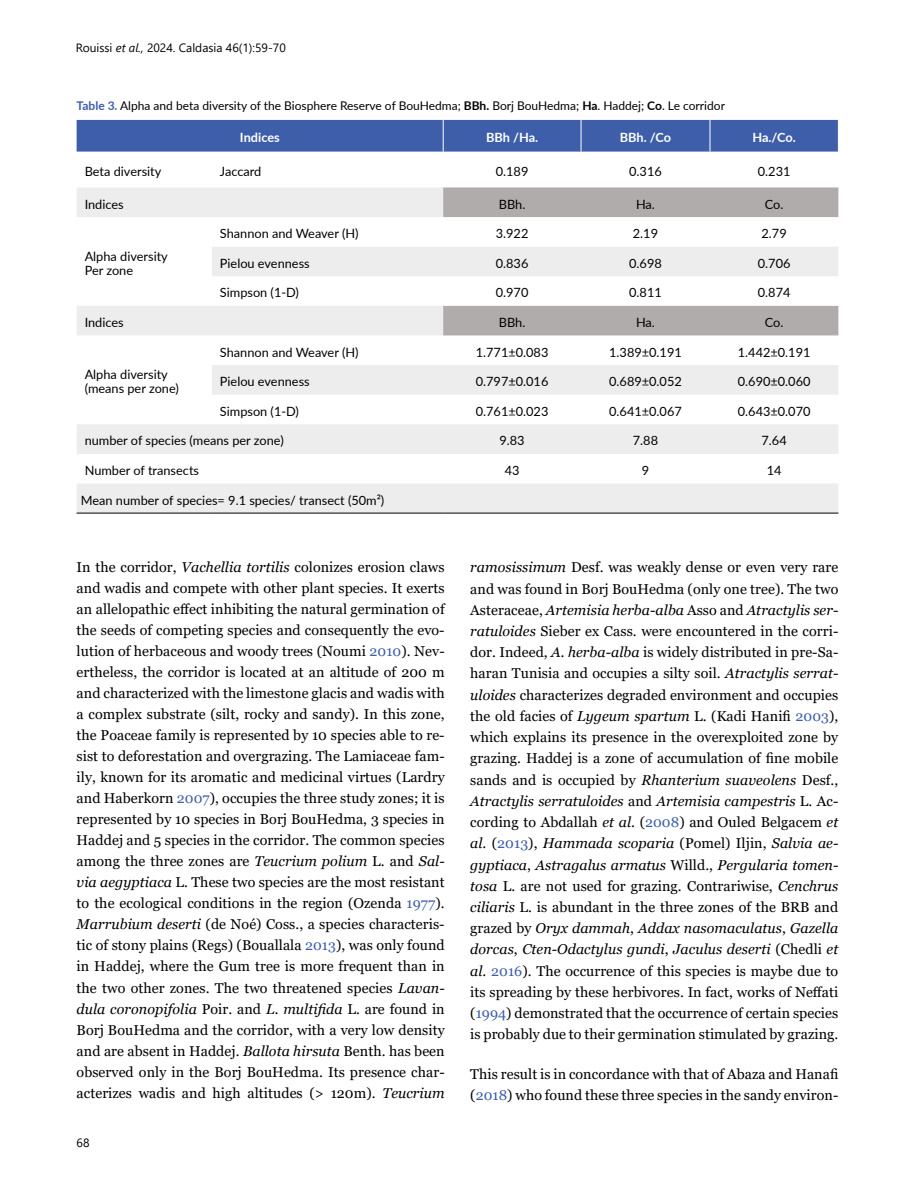
<style>
.page{position:relative;width:915px;height:1191px;background:#fff}
.page>*{position:absolute;margin:0;border:0;box-sizing:border-box;transform-origin:0 0}
.t1{font:14.25px/21px "Georgia";letter-spacing:.005em;color:#000;text-align:justify}
.t2{font:12.75px/13.5px "Lato";color:#000}
.t3{font:700 12.75px "Lato";letter-spacing:-.005em;color:#fff}
.t4{font:12px "Lato";color:#000}
.t5{font:12px "Segoe UI";color:#000}
.s1{font-style:italic}
.s2{font-weight:700;color:#3e5eaa}
.s3{font-weight:700}
.s4{color:#3e5eaa}
</style>
<div class="page">
<div style="left:77px;top:120px;width:760px;height:32px;background:#3e5eaa"></div>
<svg style="left:77px;top:188px;width:761px;height:325px"></svg>
<svg style="left:443px;top:187px;width:395px;height:148px"></svg>
<hr style="left:442px;top:120px;width:1px;height:32px;background:#fff">
<hr style="left:580px;top:120px;width:1px;height:32px;background:#fff">
<hr style="left:709px;top:120px;width:1px;height:32px;background:#fff">
<hr style="left:77px;top:513px;width:135px;height:1px;background:#000">
<hr style="left:212px;top:513px;width:231px;height:1px;background:#000">
<hr style="left:443px;top:513px;width:138px;height:1px;background:#000">
<hr style="left:581px;top:513px;width:128px;height:1px;background:#000">
<hr style="left:709px;top:513px;width:129px;height:1px;background:#000">
<p class="t5" style="left:76px;top:37px;width:211px">Rouissi <span class="s1">et al.,</span> 2024. Caldasia 46(1):59-70</p>
<p class="t4" style="left:77px;top:97px;width:649px"><span class="s2">Table 3.</span> Alpha and beta diversity of the Biosphere Reserve of BouHedma; <span class="s3">BBh.</span> Borj BouHedma; <span class="s3">Ha</span>. Haddej; <span class="s3">Co</span>. Le corridor</p>
<p class="t3" style="left:240px;top:128px;width:41px">Indices</p>
<p class="t3" style="left:486px;top:128px;width:54px">BBh /Ha.</p>
<p class="t3" style="left:619px;top:128px;width:53px">BBh. /Co</p>
<p class="t3" style="left:752px;top:128px;width:45px">Ha./Co.</p>
<p class="t2" style="left:85px;top:164px;width:78px">Beta diversity</p>
<p class="t2" style="left:220px;top:164px;width:43px">Jaccard</p>
<p class="t2" style="left:495px;top:164px;width:34px">0.189</p>
<p class="t2" style="left:629px;top:164px;width:34px">0.316</p>
<p class="t2" style="left:757px;top:164px;width:34px">0.231</p>
<p class="t2" style="left:85px;top:197px;width:41px">Indices</p>
<p class="t2" style="left:498px;top:197px;width:28px">BBh.</p>
<p class="t2" style="left:635px;top:197px;width:20px">Ha.</p>
<p class="t2" style="left:764px;top:197px;width:20px">Co.</p>
<p class="t2" style="left:85px;top:249px;width:85px">Alpha diversity<br>Per zone</p>
<p class="t2" style="left:220px;top:226px;width:140px">Shannon and Weaver (H)</p>
<p class="t2" style="left:495px;top:226px;width:34px">3.922</p>
<p class="t2" style="left:632px;top:226px;width:27px">2.19</p>
<p class="t2" style="left:761px;top:226px;width:27px">2.79</p>
<p class="t2" style="left:220px;top:256px;width:91px">Pielou evenness</p>
<p class="t2" style="left:495px;top:256px;width:34px">0.836</p>
<p class="t2" style="left:629px;top:256px;width:34px">0.698</p>
<p class="t2" style="left:757px;top:256px;width:34px">0.706</p>
<p class="t2" style="left:220px;top:285px;width:81px">Simpson (1-D)</p>
<p class="t2" style="left:495px;top:285px;width:34px">0.970</p>
<p class="t2" style="left:629px;top:285px;width:34px">0.811</p>
<p class="t2" style="left:757px;top:285px;width:34px">0.874</p>
<p class="t2" style="left:85px;top:315px;width:41px">Indices</p>
<p class="t2" style="left:498px;top:315px;width:28px">BBh.</p>
<p class="t2" style="left:635px;top:315px;width:20px">Ha.</p>
<p class="t2" style="left:764px;top:315px;width:20px">Co.</p>
<p class="t2" style="left:220px;top:345px;width:140px">Shannon and Weaver (H)</p>
<p class="t2" style="left:475px;top:345px;width:74px">1.771±0.083</p>
<p class="t2" style="left:609px;top:345px;width:74px">1.389±0.191</p>
<p class="t2" style="left:737px;top:345px;width:74px">1.442±0.191</p>
<p class="t2" style="left:220px;top:374px;width:91px">Pielou evenness</p>
<p class="t2" style="left:475px;top:374px;width:74px">0.797±0.016</p>
<p class="t2" style="left:609px;top:374px;width:74px">0.689±0.052</p>
<p class="t2" style="left:737px;top:374px;width:74px">0.690±0.060</p>
<p class="t2" style="left:220px;top:404px;width:81px">Simpson (1-D)</p>
<p class="t2" style="left:475px;top:404px;width:74px">0.761±0.023</p>
<p class="t2" style="left:609px;top:404px;width:74px">0.641±0.067</p>
<p class="t2" style="left:737px;top:404px;width:74px">0.643±0.070</p>
<p class="t2" style="left:85px;top:433px;width:200px">number of species (means per zone)</p>
<p class="t2" style="left:499px;top:433px;width:27px">9.83</p>
<p class="t2" style="left:632px;top:433px;width:27px">7.88</p>
<p class="t2" style="left:761px;top:433px;width:27px">7.64</p>
<p class="t2" style="left:85px;top:463px;width:116px">Number of transects</p>
<p class="t2" style="left:504px;top:463px;width:16px">43</p>
<p class="t2" style="left:641px;top:463px;width:9px">9</p>
<p class="t2" style="left:766px;top:463px;width:16px">14</p>
<p class="t2" style="left:81px;top:492px;width:305px">Mean number of species= 9.1 species/ transect (50m²)</p>
<p class="t2" style="left:85px;top:367px;width:96px">Alpha diversity (means per zone)</p>
<p class="t1" style="left:77px;top:557px;width:369px">In the corridor, <span class="s1">Vachellia tortilis</span> colonizes erosion claws and wadis and compete with other plant species. It exerts an allelopathic effect inhibiting the natural germination of the seeds of competing species and consequently the evo&shy;lution of herbaceous and woody trees (Noumi <span class="s4">2010</span>). Nev&shy;ertheless, the corridor is located at an altitude of 200 m and characterized with the limestone glacis and wadis with a complex substrate (silt, rocky and sandy). In this zone, the Poaceae family is represented by 10 species able to re&shy;sist to deforestation and overgrazing. The Lamiaceae fam&shy;ily, known for its aromatic and medicinal virtues (Lardry and Haberkorn <span class="s4">2007</span>), occupies the three study zones; it is represented by 10 species in Borj BouHedma, 3 species in Haddej and 5 species in the corridor. The common species among the three zones are <span class="s1">Teucrium polium</span> L. and <span class="s1">Sal&shy;via aegyptiaca</span> L. These two species are the most resistant to the ecological conditions in the region (Ozenda <span class="s4">1977</span>).<br><span class="s1">Marrubium deserti</span> (de Noé) Coss., a species characteris&shy;tic of stony plains (Regs) (Bouallala <span class="s4">2013</span>), was only found in Haddej, where the Gum tree is more frequent than in the two other zones. The two threatened species <span class="s1">Lavan&shy;dula coronopifolia</span> Poir. and <span class="s1">L. multifida</span> L. are found in Borj BouHedma and the corridor, with a very low density and are absent in Haddej. <span class="s1">Ballota hirsuta</span> Benth. has been observed only in the Borj BouHedma. Its presence char&shy;acterizes wadis and high altitudes (&gt; 120m). <span class="s1">Teucrium</span></p>
<p class="t1" style="left:470px;top:557px;width:369px"><span class="s1">ramosissimum</span> Desf. was weakly dense or even very rare and was found in Borj BouHedma (only one tree). The two Asteraceae, <span class="s1">Artemisia herba-alba</span> Asso and <span class="s1">Atractylis ser&shy;ratuloides</span> Sieber ex Cass. were encountered in the corri&shy;dor. Indeed, <span class="s1">A. herba-alba</span> is widely distributed in pre-Sa&shy;haran Tunisia and occupies a silty soil. <span class="s1">Atractylis serrat&shy;uloides</span> characterizes degraded environment and occupies the old facies of <span class="s1">Lygeum spartum</span> L. (Kadi Hanifi <span class="s4">2003</span>), which explains its presence in the overexploited zone by grazing. Haddej is a zone of accumulation of fine mobile sands and is occupied by <span class="s1">Rhanterium suaveolens</span> Desf., <span class="s1">Atractylis serratuloides</span> and <span class="s1">Artemisia campestris</span> L. Ac&shy;cording to Abdallah <span class="s1">et al</span>. (<span class="s4">2008</span>) and Ouled Belgacem <span class="s1">et al</span>. (<span class="s4">2013</span>), <span class="s1">Hammada scoparia</span> (Pomel) Iljin, <span class="s1">Salvia ae&shy;gyptiaca</span>, <span class="s1">Astragalus armatus</span> Willd., <span class="s1">Pergularia tomen&shy;tosa</span> L. are not used for grazing. Contrariwise, <span class="s1">Cenchrus ciliaris</span> L. is abundant in the three zones of the BRB and grazed by <span class="s1">Oryx dammah</span>, <span class="s1">Addax nasomaculatus</span>, <span class="s1">Gazella dorcas</span>, <span class="s1">Cten-Odactylus gundi</span>, <span class="s1">Jaculus deserti</span> (Chedli <span class="s1">et al</span>. <span class="s4">2016</span>). The occurrence of this species is maybe due to its spreading by these herbivores. In fact, works of Neffati (<span class="s4">1994</span>) demonstrated that the occurrence of certain species is probably due to their germination stimulated by grazing.</p>
<p class="t1" style="left:470px;top:1063px;width:369px">This result is in concordance with that of Abaza and Hanafi (<span class="s4">2018</span>) who found these three species in the sandy environ-</p>
<p class="t5" style="left:77px;top:1131px;width:14px">68</p>
</div>
